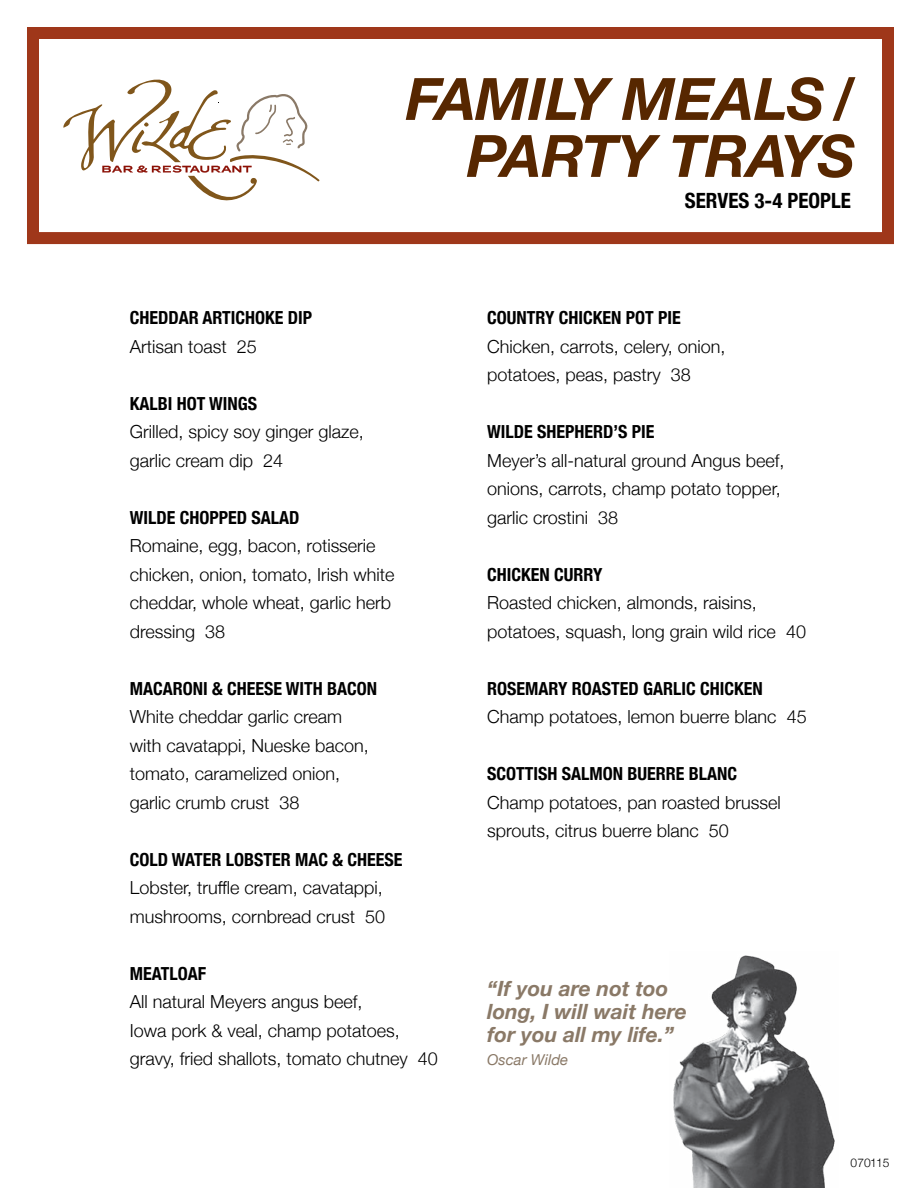
<style>
.page{position:relative;width:918px;height:1188px;background:#fff}
.page>*{position:absolute;margin:0;border:0;box-sizing:border-box;transform-origin:0 0}
.t1{font:italic 700 58.5px/57px "Helvetica Neue";color:#572700;text-align:right}
.t2{font:italic 700 21px/23px "Helvetica Neue";color:#8a7967}
.t3{font:700 condensed 21px "Helvetica Neue";color:#000}
.t4{font:300 18px/28.5px "Helvetica Neue";color:#000}
.t5{font:700 condensed 18px "Helvetica Neue";color:#000}
.t6{font:italic 15px "Helvetica Neue";color:#8a7967}
.t7{font:300 12px "Helvetica Neue";color:#000}
</style>
<div class="page">
<div style="left:27px;top:27px;width:867px;height:217px;border:12px solid #9f371a"></div>
<img style="left:673px;top:955px;width:162px;height:233px">
<svg style="left:63px;top:79px;width:256px;height:122px"></svg>
<h1 class="t1" style="left:406px;top:72px;width:451px">FAMILY MEALS /<br>PARTY TRAYS</h1>
<p class="t5" style="left:130px;top:303px;width:184px">CHEDDAR ARTICHOKE DIP</p>
<p class="t4" style="left:130px;top:331px;width:129px">Artisan toast 25</p>
<p class="t5" style="left:130px;top:388px;width:129px">KALBI HOT WINGS</p>
<p class="t4" style="left:130px;top:416px;width:236px">Grilled, spicy soy ginger glaze, garlic cream dip 24</p>
<p class="t5" style="left:130px;top:502px;width:171px">WILDE CHOPPED SALAD</p>
<p class="t4" style="left:130px;top:530px;width:266px">Romaine, egg, bacon, rotisserie chicken, onion, tomato, Irish white cheddar, whole wheat, garlic herb dressing 38</p>
<p class="t5" style="left:130px;top:673px;width:249px">MACARONI &amp; CHEESE WITH BACON</p>
<p class="t4" style="left:130px;top:701px;width:241px">White cheddar garlic cream with cavatappi, Nueske bacon, tomato, caramelized onion, garlic crumb crust 38</p>
<p class="t5" style="left:130px;top:844px;width:274px">COLD WATER LOBSTER MAC &amp; CHEESE</p>
<p class="t4" style="left:130px;top:872px;width:257px">Lobster, truffle cream, cavatappi, mushrooms, cornbread crust 50</p>
<p class="t5" style="left:130px;top:958px;width:78px">MEATLOAF</p>
<p class="t4" style="left:130px;top:986px;width:310px">All natural Meyers angus beef,<br>Iowa pork &amp; veal, champ potatoes, gravy, fried shallots, tomato chutney 40</p>
<p class="t3" style="left:685px;top:183px;width:167px">SERVES 3-4 PEOPLE</p>
<p class="t5" style="left:487px;top:303px;width:195px">COUNTRY CHICKEN POT PIE</p>
<p class="t4" style="left:487px;top:331px;width:240px">Chicken, carrots, celery, onion, potatoes, peas, pastry 38</p>
<p class="t5" style="left:487px;top:417px;width:169px">WILDE SHEPHERD’S PIE</p>
<p class="t4" style="left:487px;top:445px;width:299px">Meyer’s all-natural ground Angus beef, onions, carrots, champ potato topper, garlic crostini 38</p>
<p class="t5" style="left:487px;top:559px;width:117px">CHICKEN CURRY</p>
<p class="t4" style="left:487px;top:587px;width:320px">Roasted chicken, almonds, raisins, potatoes, squash, long grain wild rice 40</p>
<p class="t5" style="left:487px;top:673px;width:277px">ROSEMARY ROASTED GARLIC CHICKEN</p>
<p class="t4" style="left:487px;top:701px;width:321px">Champ potatoes, lemon buerre blanc 45</p>
<p class="t5" style="left:487px;top:759px;width:251px">SCOTTISH SALMON BUERRE BLANC</p>
<p class="t4" style="left:487px;top:787px;width:295px">Champ potatoes, pan roasted brussel sprouts, citrus buerre blanc 50</p>
<p class="t2" style="left:487px;top:977px;width:201px">“If you are not too long, I will wait here for you all my life.”</p>
<p class="t6" style="left:487px;top:1048px;width:83px">Oscar Wilde</p>
<p class="t7" style="left:850px;top:1153px;width:41px">070115</p>
</div>
